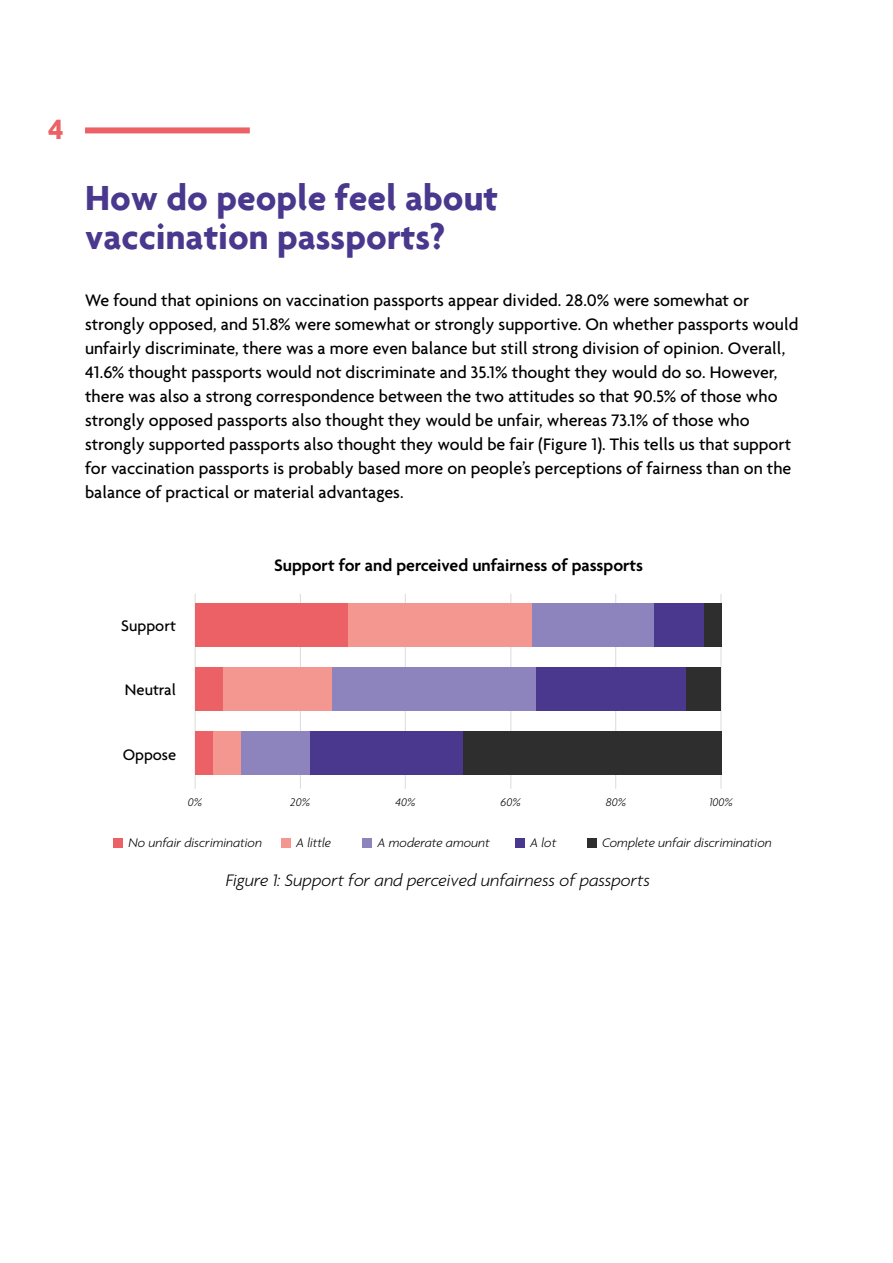
<style>
.page{position:relative;width:893px;height:1263px;background:#fff}
.page>*{position:absolute;margin:0;border:0;box-sizing:border-box;transform-origin:0 0}
.t1{font:700 37.5px/39px "Agenda";color:#49388d}
.t2{font:700 30px "Agenda";color:#ec6165}
.t3{font:500 18px/24px "Agenda";color:#000}
.t4{font:italic 300 18px "Agenda";color:#000}
.t5{font:600 18px "Agenda";color:#000}
.t6{font:500 16.5px "Agenda";color:#000}
.t7{font:italic 300 13.5px "Agenda";color:#000}
.t8{font:italic 300 12px "Agenda";color:#000}
</style>
<div class="page">
<div style="left:85px;top:127px;width:165px;height:6px;background:#ec6165"></div>
<hr style="left:721px;top:594px;width:1px;height:195px;background:#dadada">
<hr style="left:615px;top:594px;width:1px;height:195px;background:#dadada">
<hr style="left:511px;top:594px;width:1px;height:195px;background:#dadada">
<hr style="left:405px;top:594px;width:1px;height:195px;background:#dadada">
<hr style="left:300px;top:594px;width:1px;height:195px;background:#dadada">
<hr style="left:195px;top:594px;width:1px;height:195px;background:#dadada">
<div style="left:195px;top:603px;width:153px;height:44px;background:#ec6165"></div>
<div style="left:348px;top:603px;width:184px;height:44px;background:#f39790"></div>
<div style="left:532px;top:603px;width:122px;height:44px;background:#8d84be"></div>
<div style="left:654px;top:603px;width:50px;height:44px;background:#49388d"></div>
<div style="left:704px;top:603px;width:17px;height:44px;background:#2e2e2e"></div>
<div style="left:195px;top:667px;width:28px;height:44px;background:#ec6165"></div>
<div style="left:223px;top:667px;width:109px;height:44px;background:#f39790"></div>
<div style="left:332px;top:667px;width:205px;height:44px;background:#8d84be"></div>
<div style="left:537px;top:667px;width:150px;height:44px;background:#49388d"></div>
<div style="left:686px;top:667px;width:35px;height:44px;background:#2e2e2e"></div>
<div style="left:195px;top:731px;width:18px;height:44px;background:#ec6165"></div>
<div style="left:213px;top:731px;width:28px;height:44px;background:#f39790"></div>
<div style="left:241px;top:731px;width:69px;height:44px;background:#8d84be"></div>
<div style="left:310px;top:731px;width:153px;height:44px;background:#49388d"></div>
<div style="left:463px;top:731px;width:258px;height:44px;background:#2e2e2e"></div>
<div style="left:113px;top:839px;width:10px;height:9px;background:#ec6165"></div>
<div style="left:281px;top:839px;width:9px;height:9px;background:#f39790"></div>
<div style="left:362px;top:839px;width:10px;height:9px;background:#8d84be"></div>
<div style="left:515px;top:839px;width:9px;height:9px;background:#49388d"></div>
<div style="left:587px;top:839px;width:9px;height:9px;background:#2e2e2e"></div>
<h2 class="t2" style="left:48px;top:111px;width:17px">4</h2>
<h1 class="t1" style="left:85px;top:178px;width:414px">How do people feel about vaccination passports?</h1>
<p class="t3" style="left:85px;top:288px;width:715px">We found that opinions on vaccination passports appear divided. 28.0% were somewhat or strongly opposed, and 51.8% were somewhat or strongly supportive. On whether passports would unfairly discriminate, there was a more even balance but still strong division of opinion. Overall, 41.6% thought passports would not discriminate and 35.1% thought they would do so. However, there was also a strong correspondence between the two attitudes so that 90.5% of those who strongly opposed passports also thought they would be unfair, whereas 73.1% of those who strongly supported passports also thought they would be fair (Figure 1). This tells us that support for vaccination passports is probably based more on people’s perceptions of fairness than on the balance of practical or material advantages.</p>
<p class="t6" style="left:121px;top:616px;width:56px">Support</p>
<p class="t6" style="left:125px;top:680px;width:53px">Neutral</p>
<p class="t6" style="left:123px;top:744px;width:55px">Oppose</p>
<p class="t5" style="left:274px;top:555px;width:371px">Support for and perceived unfairness of passports</p>
<p class="t8" style="left:188px;top:795px;width:16px">0%</p>
<p class="t7" style="left:128px;top:834px;width:135px">No unfair discrimination</p>
<p class="t7" style="left:296px;top:834px;width:37px">A little</p>
<p class="t7" style="left:378px;top:834px;width:114px">A moderate amount</p>
<p class="t7" style="left:530px;top:834px;width:28px">A lot</p>
<p class="t7" style="left:602px;top:834px;width:171px">Complete unfair discrimination</p>
<p class="t8" style="left:290px;top:795px;width:21px">20%</p>
<p class="t8" style="left:395px;top:795px;width:22px">40%</p>
<p class="t8" style="left:501px;top:795px;width:22px">60%</p>
<p class="t8" style="left:606px;top:795px;width:22px">80%</p>
<p class="t8" style="left:709px;top:795px;width:25px">100%</p>
<p class="t4" style="left:226px;top:869px;width:426px">Figure 1: Support for and perceived unfairness of passports</p>
</div>
